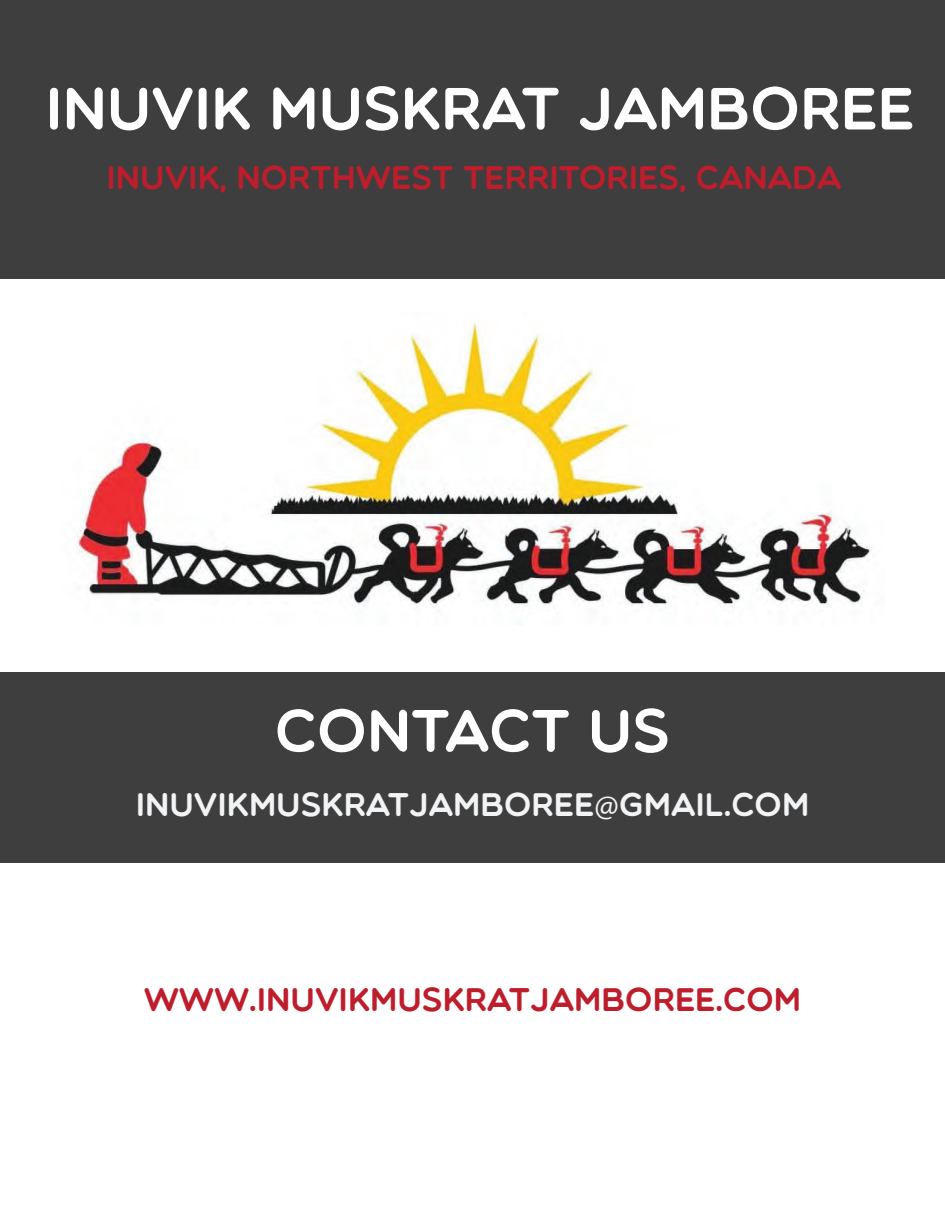
<style>
.page{position:relative;width:945px;height:1215px;background:#fff}
.page>*{position:absolute;margin:0;border:0;box-sizing:border-box;transform-origin:0 0}
.t1{font:60px "Multicolore";color:#fff}
.t2{font:33px "Multicolore";color:#be1d2c}
.t3{font:33px "Multicolore";color:#f2f3f4}
.s1{font-family:"Myriad Pro"}
</style>
<div class="page">
<div style="left:0;top:0;width:945px;height:278px;background:#3e3e3f"></div>
<img style="left:76px;top:323px;width:798px;height:288px">
<div style="left:0;top:672px;width:945px;height:191px;background:#3e3e3f"></div>
<h1 class="t1" style="left:45px;top:72px;width:871px">INUVIK MUSKRAT JAMBOREE</h1>
<p class="t2" style="left:107px;top:158px;width:736px">INUVIK, NORTHWEST TERRITORIES, CANADA</p>
<h1 class="t1" style="left:275px;top:695px;width:397px">CONTACT US</h1>
<p class="t3" style="left:136px;top:784px;width:675px">INUVIKMUSKRATJAMBOREE<span class="s1">@</span>GMAIL.COM</p>
<p class="t2" style="left:144px;top:980px;width:659px">WWW.INUVIKMUSKRATJAMBOREE.COM</p>
</div>
